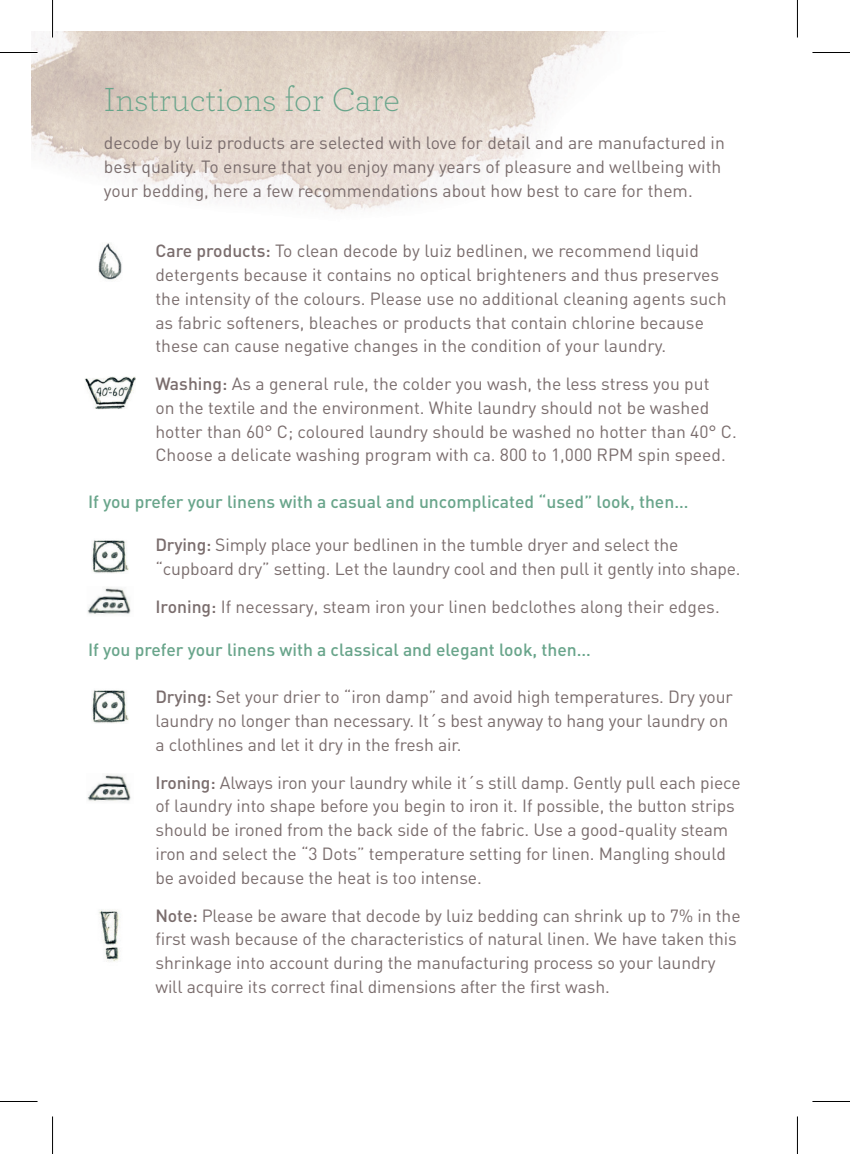
<style>
.page{position:relative;width:850px;height:1154px;background:#fff}
.page>*{position:absolute;margin:0;border:0;box-sizing:border-box;transform-origin:0 0}
.t1{font:300 35px "Archer";color:#69a58b}
.t2{font:17.5px/23.8px "FFDIN";letter-spacing:-.005em;color:#7a6d6d}
.t3{font:500 17.5px "FFDIN";color:#69a58b}
.s1{font-weight:500}
</style>
<div class="page">
<img style="left:31px;top:31px;width:578px;height:181px">
<img style="left:85px;top:377px;width:51px;height:33px">
<img style="left:98px;top:243px;width:24px;height:37px">
<img style="left:99px;top:909px;width:21px;height:53px">
<img style="left:92px;top:690px;width:36px;height:33px">
<img style="left:92px;top:540px;width:36px;height:33px">
<img style="left:87px;top:587px;width:44px;height:28px">
<img style="left:87px;top:774px;width:44px;height:27px">
<hr style="left:0;top:51px;width:38px;height:3px;background:#fff">
<hr style="left:51px;top:0;width:3px;height:38px;background:#fff">
<hr style="left:0;top:52px;width:38px;height:1px;background:#000">
<hr style="left:812px;top:52px;width:37px;height:1px;background:#000">
<hr style="left:0;top:1101px;width:38px;height:1px;background:#000">
<hr style="left:812px;top:1101px;width:37px;height:1px;background:#000">
<hr style="left:52px;top:0;width:1px;height:38px;background:#000">
<hr style="left:52px;top:1116px;width:1px;height:38px;background:#000">
<hr style="left:796px;top:0;width:1px;height:38px;background:#000">
<hr style="left:796px;top:1116px;width:1px;height:38px;background:#000">
<h1 class="t1" style="left:104px;top:77px;width:297px">Instructions for Care</h1>
<p class="t2" style="left:104px;top:131px;width:622px">decode by luiz products are selected with love for detail and are manufactured in best quality. To ensure that you enjoy many years of pleasure and wellbeing with your bedding, here a few recommendations about how best to care for them.</p>
<p class="t2" style="left:155px;top:239px;width:572px"><span class="s1">Care products:</span> To clean decode by luiz bedlinen, we recommend liquid detergents because it contains no optical brighteners and thus preserves the intensity of the colours. Please use no additional cleaning agents such as fabric softeners, bleaches or products that contain chlorine because these can cause negative changes in the condition of your laundry.</p>
<p class="t2" style="left:155px;top:372px;width:582px"><span class="s1">Washing:</span> As a general rule, the colder you wash, the less stress you put<br>on the textile and the environment. White laundry should not be washed hotter than 60° C; coloured laundry should be washed no hotter than 40° C.<br>Choose a delicate washing program with ca. 800 to 1,000 RPM spin speed.</p>
<p class="t3" style="left:88px;top:490px;width:601px">If you prefer your linens with a casual and uncomplicated “used” look, then…</p>
<p class="t2" style="left:155px;top:533px;width:586px"><span class="s1">Drying:</span> Simply place your bedlinen in the tumble dryer and select the “cupboard dry” setting. Let the laundry cool and then pull it gently into shape.</p>
<p class="t2" style="left:155px;top:595px;width:565px"><span class="s1">Ironing:</span> If necessary, steam iron your linen bedclothes along their edges.</p>
<p class="t3" style="left:88px;top:638px;width:504px">If you prefer your linens with a classical and elegant look, then…</p>
<p class="t2" style="left:155px;top:685px;width:578px"><span class="s1">Drying:</span> Set your drier to “iron damp” and avoid high temperatures. Dry your laundry no longer than necessary. It´s best anyway to hang your laundry on a clothlines and let it dry in the fresh air.</p>
<p class="t2" style="left:155px;top:770px;width:586px"><span class="s1">Ironing:</span> Always iron your laundry while it´s still damp. Gently pull each piece of laundry into shape before you begin to iron it. If possible, the button strips should be ironed from the back side of the fabric. Use a good-quality steam iron and select the “3 Dots” temperature setting for linen. Mangling should be avoided because the heat is too intense.</p>
<p class="t2" style="left:155px;top:903px;width:586px"><span class="s1">Note:</span> Please be aware that decode by luiz bedding can shrink up to 7% in the first wash because of the characteristics of natural linen. We have taken this shrinkage into account during the manufacturing process so your laundry will acquire its correct final dimensions after the first wash.</p>
</div>
